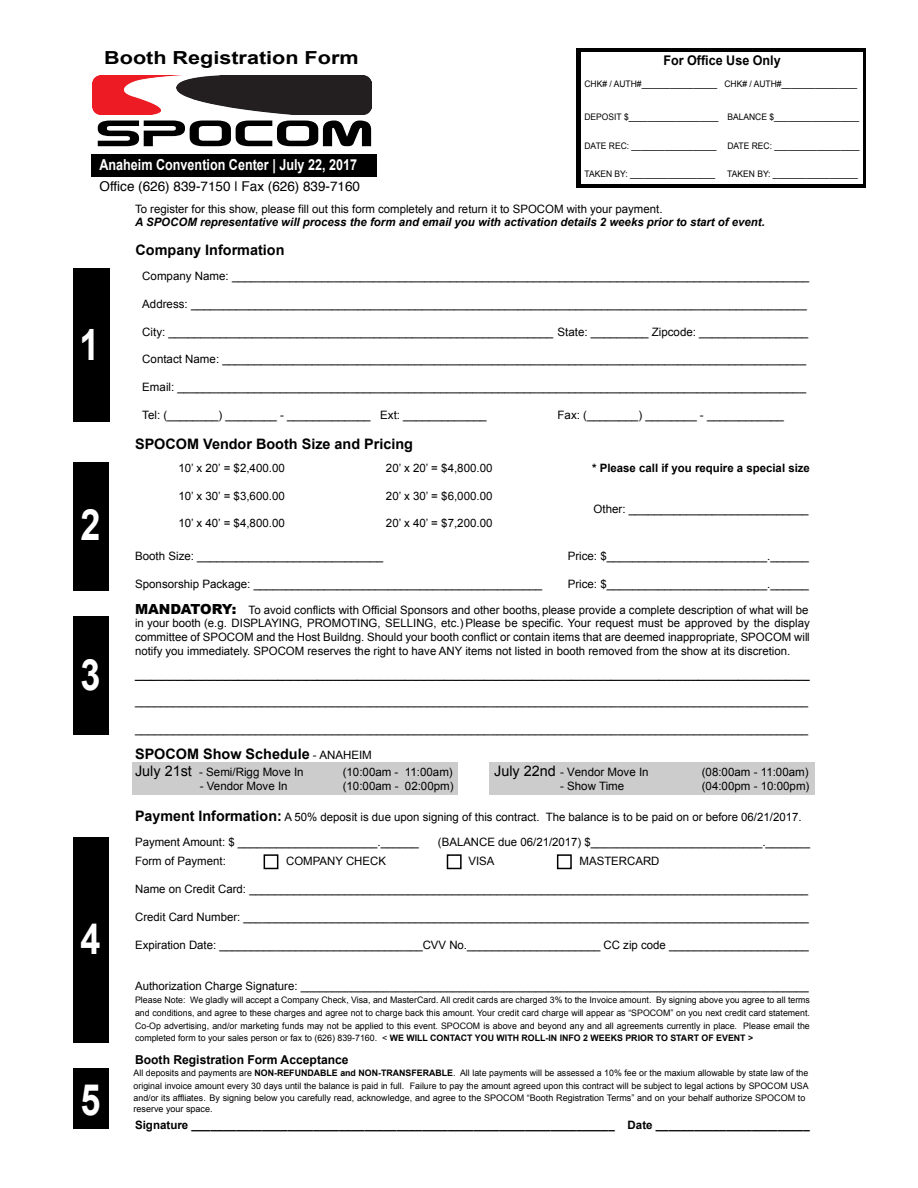
<style>
.page{position:relative;width:918px;height:1188px;background:#fff}
.page>*{position:absolute;margin:0;border:0;box-sizing:border-box;transform-origin:0 0}
.t1{font:700 43.2px "Arial";color:#fff;scale:.83 1}
.t2{font:700 18px "Arial";color:#000;scale:1.2 1}
.t3{font:700 15.15px "Arial";color:#fff;scale:.83 1}
.t4{font:14.4px "Arial";color:#000}
.t5{font:700 14.4px "Arial";color:#000}
.t6{font:900 13.95px "Arial";letter-spacing:-.015em;color:#000}
.t7{font:13.5px "Helvetica";color:#000}
.t8{font:700 13.35px "Arial";color:#000;scale:.94 1}
.t9{font:700 12.3px "Arial";color:#000}
.t10{font:11.55px/13.8px "Arial";color:#000;text-align:justify}
.t11{font:700 11.55px "Arial";color:#000}
.t12{font:italic 700 11.55px "Arial";color:#000}
.t13{font:9px "Arial";color:#000;scale:.94 1}
.t14{font:9px/10.8px "Arial";color:#000}
.t15{font:8.85px/12.6px "Arial";color:#000;text-align:justify}
.s1{font-weight:400;font-size:11.55px}
.s2{font-size:14.4px}
.s3{font-weight:700;font-size:14.4px}
.s4{font-weight:700}
.s5{font-size:8.85px}
</style>
<div class="page">
<div style="left:576px;top:48px;width:290px;height:140px;background:#000"></div>
<div style="left:581px;top:52px;width:282px;height:132px;background:#fff"></div>
<div style="left:489px;top:762px;width:325px;height:33px;background:#ccc"></div>
<div style="left:132px;top:762px;width:325px;height:33px;background:#ccc"></div>
<div style="left:91px;top:154px;width:285px;height:23px;background:#000"></div>
<div style="left:73px;top:268px;width:36px;height:154px;background:#000"></div>
<div style="left:73px;top:462px;width:36px;height:128px;background:#000"></div>
<div style="left:73px;top:616px;width:36px;height:119px;background:#000"></div>
<div style="left:73px;top:837px;width:36px;height:206px;background:#000"></div>
<div style="left:73px;top:1068px;width:36px;height:61px;background:#000"></div>
<div style="left:264px;top:854px;width:14px;height:15px;background:#fff;border:2px solid #000"></div>
<div style="left:447px;top:854px;width:15px;height:15px;background:#fff;border:2px solid #000"></div>
<div style="left:557px;top:854px;width:15px;height:15px;background:#fff;border:2px solid #000"></div>
<svg style="left:98px;top:121px;width:273px;height:25px"></svg>
<img style="left:92px;top:76px;width:85px;height:39px">
<img style="left:177px;top:76px;width:194px;height:39px">
<h2 class="t2" style="left:104px;top:46px;width:214px">Booth Registration Form</h2>
<h3 class="t3" style="left:99px;top:155px;width:312px">Anaheim Convention Center | July 22, 2017</h3>
<p class="t7" style="left:99px;top:176px;width:262px">Office (626) 839-7150 | Fax (626) 839-7160</p>
<p class="t8" style="left:663px;top:51px;width:126px">For Office Use Only</p>
<p class="t13" style="left:585px;top:78px;width:292px">CHK# / AUTH#________________ CHK# / AUTH#________________</p>
<p class="t13" style="left:585px;top:111px;width:294px">DEPOSIT $___________________ BALANCE $__________________</p>
<p class="t13" style="left:585px;top:139px;width:294px">DATE REC: __________________ DATE REC: __________________</p>
<p class="t13" style="left:585px;top:168px;width:141px">TAKEN BY: __________________</p>
<p class="t13" style="left:727px;top:168px;width:141px">TAKEN BY: __________________</p>
<p class="t10" style="left:135px;top:202px;width:529px">To register for this show, please fill out this form completely and return it to SPOCOM with your payment.</p>
<p class="t12" style="left:135px;top:215px;width:631px">A SPOCOM representative will process the form and email you with activation details 2 weeks prior to start of event.</p>
<h1 class="t1" style="left:80px;top:316px;width:26px">1</h1>
<h1 class="t1" style="left:80px;top:496px;width:26px">2</h1>
<h1 class="t1" style="left:80px;top:646px;width:26px">3</h1>
<h1 class="t1" style="left:81px;top:910px;width:26px">4</h1>
<h1 class="t1" style="left:81px;top:1071px;width:26px">5</h1>
<p class="t5" style="left:136px;top:240px;width:151px">Company Information</p>
<p class="t10" style="left:142px;top:269px;width:669px">Company Name: __________________________________________________________________________________________</p>
<p class="t10" style="left:142px;top:297px;width:666px">Address: ________________________________________________________________________________________________</p>
<p class="t10" style="left:142px;top:325px;width:668px">City: ____________________________________________________________ State: _________ Zipcode: _________________</p>
<p class="t10" style="left:142px;top:353px;width:665px">Contact Name: ___________________________________________________________________________________________</p>
<p class="t10" style="left:142px;top:380px;width:665px">Email: __________________________________________________________________________________________________</p>
<p class="t10" style="left:142px;top:408px;width:346px">Tel: (________) ________ - _____________ Ext: _____________</p>
<p class="t10" style="left:558px;top:408px;width:228px">Fax: (________) ________ - ____________</p>
<p class="t5" style="left:135px;top:434px;width:280px">SPOCOM Vendor Booth Size and Pricing</p>
<p class="t10" style="left:178px;top:461px;width:108px">10’ x 20’ = $2,400.00</p>
<p class="t10" style="left:178px;top:489px;width:108px">10’ x 30’ = $3,600.00</p>
<p class="t10" style="left:178px;top:517px;width:108px">10’ x 40’ = $4,800.00</p>
<p class="t10" style="left:386px;top:461px;width:108px">20’ x 20’ = $4,800.00</p>
<p class="t10" style="left:386px;top:489px;width:108px">20’ x 30’ = $6,000.00</p>
<p class="t10" style="left:386px;top:517px;width:108px">20’ x 40’ = $7,200.00</p>
<p class="t11" style="left:592px;top:460px;width:219px">* Please call if you require a special size</p>
<p class="t10" style="left:594px;top:503px;width:216px">Other: ____________________________</p>
<p class="t10" style="left:568px;top:549px;width:243px">Price: $_________________________.______</p>
<p class="t10" style="left:568px;top:577px;width:243px">Price: $_________________________.______</p>
<p class="t10" style="left:135px;top:549px;width:250px">Booth Size: _____________________________</p>
<p class="t10" style="left:135px;top:577px;width:409px">Sponsorship Package: _____________________________________________</p>
<p class="t6" style="left:135px;top:598px;width:103px">MANDATORY:</p>
<p class="t10" style="left:135px;top:603px;width:676px;text-indent:114px">To avoid conflicts with Official Sponsors and other booths, please provide a complete description of what will be in your booth (e.g. DISPLAYING, PROMOTING, SELLING, etc.) Please be specific. Your request must be approved by the display committee of SPOCOM and the Host Buildng. Should your booth conflict or contain items that are deemed inappropriate, SPOCOM will notify you immediately. SPOCOM reserves the right to have ANY items not listed in booth removed from the show at its discretion.</p>
<p class="t4" style="left:135px;top:663px;width:676px">_____________________________________________________________________________________</p>
<p class="t10" style="left:135px;top:695px;width:675px">__________________________________________________________________________________________________________</p>
<p class="t10" style="left:135px;top:722px;width:675px">__________________________________________________________________________________________________________</p>
<p class="t5" style="left:135px;top:744px;width:238px">SPOCOM Show Schedule <span class="s1">- ANAHEIM</span></p>
<p class="t10" style="left:135px;top:765px;width:170px"><span class="s2">July 21st</span> - Semi/Rigg Move In</p>
<p class="t10" style="left:343px;top:765px;width:112px">(10:00am - 11:00am)</p>
<p class="t10" style="left:200px;top:779px;width:89px">- Vendor Move In</p>
<p class="t10" style="left:343px;top:779px;width:112px">(10:00am - 02:00pm)</p>
<p class="t10" style="left:494px;top:765px;width:156px"><span class="s2">July 22nd</span> - Vendor Move In</p>
<p class="t10" style="left:702px;top:765px;width:108px">(08:00am - 11:00am)</p>
<p class="t10" style="left:560px;top:779px;width:66px">- Show Time</p>
<p class="t10" style="left:702px;top:779px;width:109px">(04:00pm - 10:00pm)</p>
<p class="t10" style="left:135px;top:810px;width:668px"><span class="s3">Payment Information:</span> A 50% deposit is due upon signing of this contract. The balance is to be paid on or before 06/21/2017.</p>
<p class="t10" style="left:135px;top:855px;width:92px">Form of Payment:</p>
<p class="t10" style="left:286px;top:855px;width:101px">COMPANY CHECK</p>
<p class="t10" style="left:469px;top:855px;width:28px">VISA</p>
<p class="t10" style="left:580px;top:855px;width:81px">MASTERCARD</p>
<p class="t10" style="left:135px;top:882px;width:675px">Name on Credit Card: ________________________________________________________________________________________</p>
<p class="t10" style="left:135px;top:910px;width:675px">Credit Card Number: _________________________________________________________________________________________</p>
<p class="t10" style="left:135px;top:938px;width:675px">Expiration Date: ________________________________CVV No._____________________ CC zip code ______________________</p>
<p class="t10" style="left:135px;top:979px;width:675px">Authorization Charge Signature: ________________________________________________________________________________</p>
<p class="t10" style="left:135px;top:835px;width:285px">Payment Amount: $ ______________________.______</p>
<p class="t10" style="left:438px;top:835px;width:374px">(BALANCE due 06/21/2017) $___________________________._______</p>
<p class="t15" style="left:135px;top:994px;width:676px">Please Note: We gladly will accept a Company Check, Visa, and MasterCard. All credit cards are charged 3% to the Invoice amount. By signing above you agree to all terms and conditions, and agree to these charges and agree not to charge back this amount. Your credit card charge will appear as “SPOCOM” on you next credit card statement.<br>Co-Op advertising, and/or marketing funds may not be applied to this event. SPOCOM is above and beyond any and all agreements currently in place. Please email the completed form to your sales person or fax to (626) 839-7160. &lt; <span class="s4">WE WILL CONTACT YOU WITH ROLL-IN INFO 2 WEEKS PRIOR TO START OF EVENT &gt;</span></p>
<p class="t9" style="left:135px;top:1051px;width:215px">Booth Registration Form Acceptance</p>
<p class="t15" style="left:134px;top:1067px;width:677px">All deposits and payments are <span class="s4">NON-REFUNDABLE and NON-TRANSFERABLE</span>. All late payments will be assessed a 10% fee or the maxium allowable by state law of the original invoice amount every 30 days until the balance is paid in full. Failure to pay the amount agreed upon this contract will be subject to legal actions by SPOCOM USA</p>
<p class="t14" style="left:134px;top:1093px;width:673px"><span class="s5">and/or its affliates.</span> By signing below you carefully read, acknowledge, and agree to the SPOCOM “Booth Registration Terms” and on your behalf authorize SPOCOM to reserve your space.</p>
<p class="t11" style="left:135px;top:1117px;width:676px">Signature __________________________________________________________________ Date ________________________</p>
</div>
